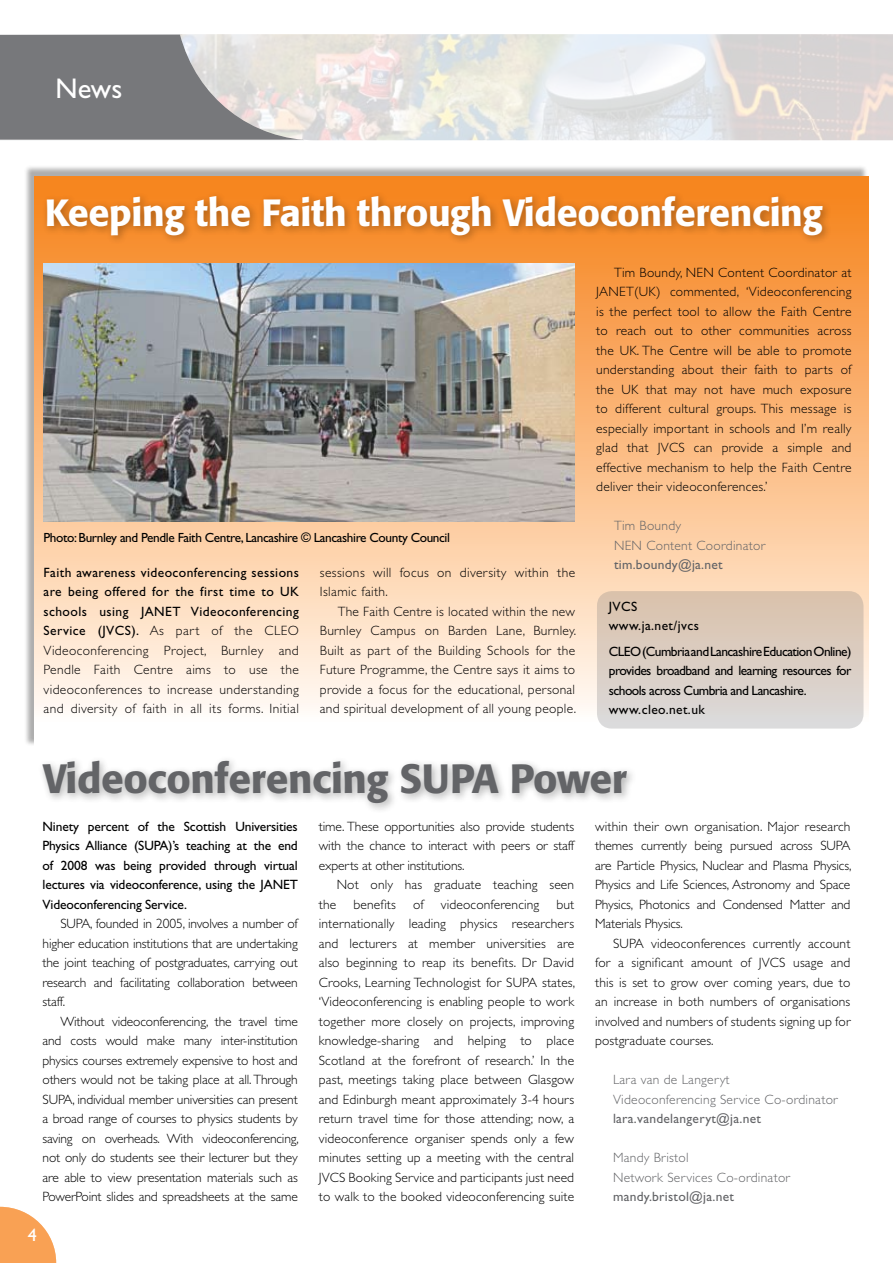
<style>
.page{position:relative;width:893px;height:1263px;background:#fff}
.page>*{position:absolute;margin:0;border:0;box-sizing:border-box;transform-origin:0 0}
.t1{font:500 40.5px "Formata";letter-spacing:-.01em;color:#636467}
.t2{font:500 37.5px "Formata";letter-spacing:-.01em;color:#fff}
.t3{font:28.5px "Gill Sans";color:#fff}
.t4{font:18px "Gill Sans";color:#fff}
.t5{font:300 13.5px/19.5px "Gill Sans";letter-spacing:.01em;color:#000;text-align:justify}
.t6{font:13.5px/19.5px "Gill Sans";letter-spacing:-.04em;color:#000}
.t7{font:300 13.5px/19.5px "Gill Sans";letter-spacing:.02em;color:#636467}
.t8{font:13.5px "Gill Sans";letter-spacing:.02em;color:#636467}
.t9{font:300 13.5px/19.5px "Gill Sans";letter-spacing:.03em;color:#000}
.t10{font:13.5px/19.5px "Gill Sans";letter-spacing:.03em;color:#000}
.t11{font:13.35px "Gill Sans";letter-spacing:-.03em;color:#000}
.s1{font-weight:400}
</style>
<div class="page">
<div style="left:0;top:34px;width:180px;height:106px;background:#77787b"></div>
<img style="left:180px;top:34px;width:712px;height:106px">
<svg style="left:892px;top:34px;width:1px;height:106px"></svg>
<svg style="left:0;top:1207px;width:56px;height:56px"></svg>
<div style="left:24px;top:165px;width:851px;height:589px;background:#000;opacity:.32"></div>
<div style="left:34px;top:176px;width:834px;height:572px;background:linear-gradient(to bottom,#f68015,#fff)"></div>
<div style="left:41px;top:190px;width:852px;height:162px;background:#000;opacity:.31"></div>
<div style="left:597px;top:591px;width:266px;height:138px;background:linear-gradient(to bottom,#dac1aa,#dbdbdc);border-radius:15px"></div>
<img style="left:44px;top:264px;width:530px;height:257px">
<div style="left:37px;top:754px;width:856px;height:78px;background:#000;opacity:.31"></div>
<h3 class="t3" style="left:56px;top:72px;width:68px">News</h3>
<h2 class="t2" style="left:45px;top:190px;width:779px">Keeping the Faith through Videoconferencing</h2>
<p class="t11" style="left:44px;top:529px;width:408px">Photo: Burnley and Pendle Faith Centre, Lancashire © Lancashire County Council</p>
<p class="t5" style="left:44px;top:563px;width:257px"><span class="s1">Faith awareness videoconferencing sessions are being offered for the first time to UK schools using JANET Videoconferencing Service (JVCS).</span> As part of the CLEO Videoconferencing Project, Burnley and Pendle Faith Centre aims to use the videoconferences to increase understanding and diversity of faith in all its forms. Initial</p>
<p class="t9" style="left:320px;top:563px;width:257px">sessions will focus on diversity within the<br>Islamic faith.</p>
<p class="t5" style="left:320px;top:602px;width:258px;text-indent:18px">The Faith Centre is located within the new Burnley Campus on Barden Lane, Burnley.<br>Built as part of the Building Schools for the Future Programme, the Centre says it aims to provide a focus for the educational, personal and spiritual development of all young people.</p>
<p class="t5" style="left:596px;top:262px;width:257px;text-indent:18px">Tim Boundy, NEN Content Coordinator at JANET(UK) commented, ‘Videoconferencing is the perfect tool to allow the Faith Centre to reach out to other communities across the UK. The Centre will be able to promote understanding about their faith to parts of the UK that may not have much exposure to different cultural groups. This message is especially important in schools and I’m really glad that JVCS can provide a simple and effective mechanism to help the Faith Centre deliver their videoconferences.’</p>
<p class="t7" style="left:614px;top:516px;width:153px">Tim Boundy<br>NEN Content Coordinator</p>
<p class="t8" style="left:614px;top:557px;width:110px">tim.boundy@ja.net</p>
<p class="t10" style="left:609px;top:597px;width:92px">JVCS www.ja.net/jvcs</p>
<p class="t6" style="left:609px;top:642px;width:244px">CLEO (Cumbria and Lancashire Education Online) provides broadband and learning resources for schools across Cumbria and Lancashire. www.cleo.net.uk</p>
<h1 class="t1" style="left:43px;top:754px;width:585px">Videoconferencing SUPA Power</h1>
<p class="t6" style="left:43px;top:817px;width:257px;text-align:justify">Ninety percent of the Scottish Universities Physics Alliance (SUPA)’s teaching at the end of 2008 was being provided through virtual lectures via videoconference, using the JANET Videoconferencing Service.</p>
<p class="t5" style="left:43px;top:914px;width:257px;text-indent:18px">SUPA, founded in 2005, involves a number of higher education institutions that are undertaking the joint teaching of postgraduates, carrying out research and facilitating collaboration between staff.</p>
<p class="t5" style="left:43px;top:1012px;width:258px;text-indent:18px">Without videoconferencing, the travel time and costs would make many inter-institution physics courses extremely expensive to host and others would not be taking place at all. Through SUPA, individual member universities can present a broad range of courses to physics students by saving on overheads. With videoconferencing, not only do students see their lecturer but they are able to view presentation materials such as PowerPoint slides and spreadsheets at the same</p>
<p class="t5" style="left:595px;top:816px;width:258px">within their own organisation. Major research themes currently being pursued across SUPA are Particle Physics, Nuclear and Plasma Physics, Physics and Life Sciences, Astronomy and Space Physics, Photonics and Condensed Matter and Materials Physics.</p>
<p class="t5" style="left:595px;top:933px;width:257px;text-indent:18px">SUPA videoconferences currently account for a significant amount of JVCS usage and this is set to grow over coming years, due to an increase in both numbers of organisations involved and numbers of students signing up for postgraduate courses.</p>
<p class="t7" style="left:613px;top:1070px;width:226px">Lara van de Langeryt<br>Videoconferencing Service Co-ordinator</p>
<p class="t8" style="left:613px;top:1111px;width:149px">lara.vandelangeryt@ja.net</p>
<p class="t7" style="left:613px;top:1148px;width:179px">Mandy Bristol<br>Network Services Co-ordinator</p>
<p class="t8" style="left:613px;top:1189px;width:122px">mandy.bristol@ja.net</p>
<p class="t5" style="left:319px;top:817px;width:257px">time. These opportunities also provide students with the chance to interact with peers or staff experts at other institutions.</p>
<p class="t5" style="left:337px;top:875px;width:239px">Not only has graduate teaching seen</p>
<p class="t5" style="left:319px;top:895px;width:19px">the</p>
<p class="t5" style="left:353px;top:895px;width:44px">benefits</p>
<p class="t5" style="left:413px;top:895px;width:12px">of</p>
<p class="t5" style="left:441px;top:895px;width:100px">videoconferencing</p>
<p class="t5" style="left:319px;top:895px;width:258px;text-indent:238px">but internationally leading physics researchers and lecturers at member universities are also beginning to reap its benefits. Dr David Crooks, Learning Technologist for SUPA states, ‘Videoconferencing is enabling people to work together more closely on projects, improving knowledge-sharing and helping to place Scotland at the forefront of research.’ In the past, meetings taking place between Glasgow and Edinburgh meant approximately 3-4 hours return travel time for those attending; now, a videoconference organiser spends only a few minutes setting up a meeting with the central JVCS Booking Service and participants just need to walk to the booked videoconferencing suite</p>
<h3 class="t4" style="left:28px;top:1225px;width:10px">4</h3>
</div>
